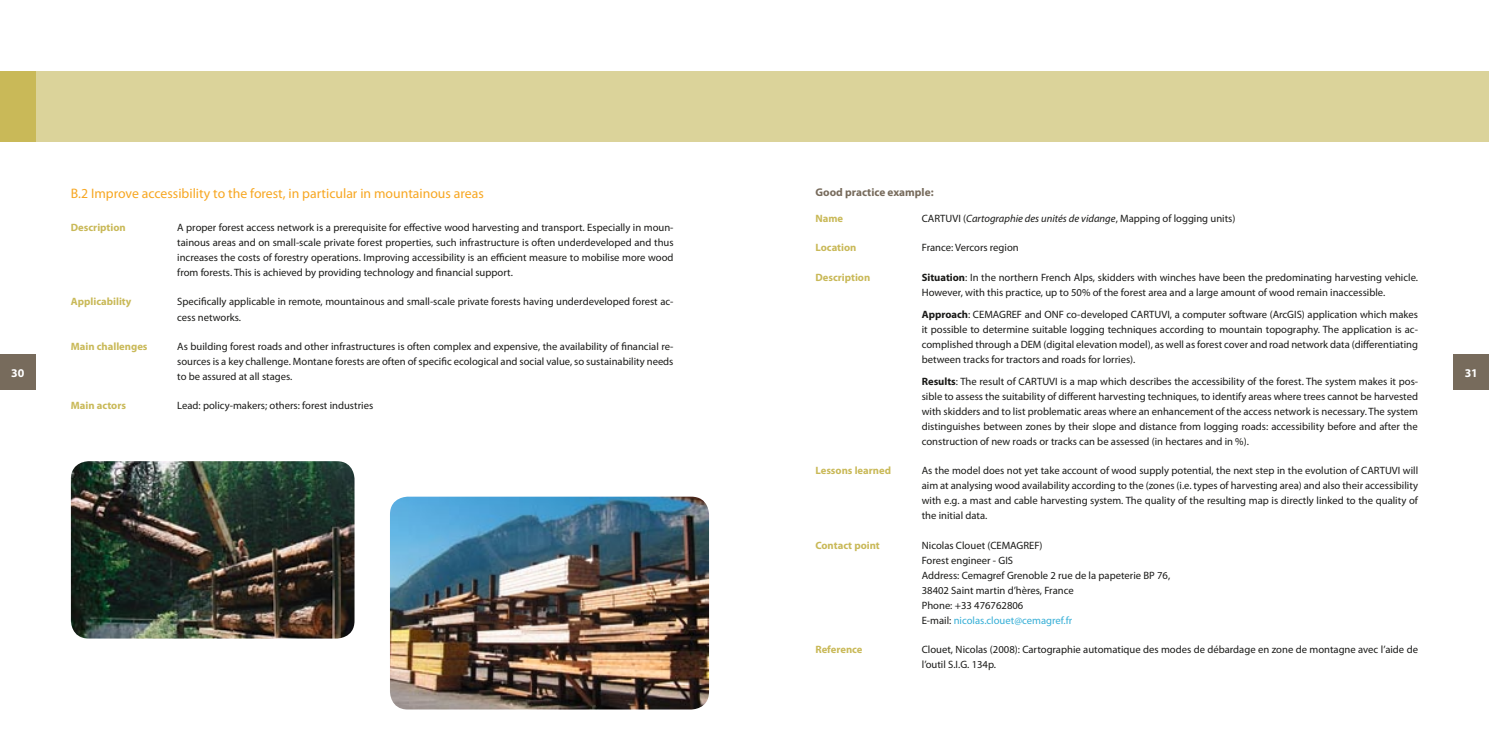
<style>
.page{position:relative;width:1489px;height:745px;background:#fff}
.page>*{position:absolute;margin:0;border:0;box-sizing:border-box;transform-origin:0 0}
.t1{font:13.75px "Myriad Pro";color:#f7a722}
.t2{font:700 11.88px "Myriad Pro";color:#fff}
.t3{font:700 11.25px "Myriad Pro";color:#776b5c}
.t4{font:10.62px/15px "Myriad Pro";color:#1a1a18;text-align:justify}
.t5{font:700 10.62px "Myriad Pro";color:#c9b958}
.s1{font-style:italic}
.s2{font-weight:700}
.s3{color:#34aed6}
</style>
<div class="page">
<div style="left:0;top:354px;width:35px;height:36px;background:#776b5c"></div>
<div style="left:1453px;top:354px;width:35px;height:36px;background:#776b5c"></div>
<div style="left:0;top:71px;width:1488px;height:71px;background:#dbd39a"></div>
<div style="left:0;top:71px;width:35px;height:71px;background:#c9b958"></div>
<img style="left:390px;top:496px;width:319px;height:213px">
<img style="left:71px;top:461px;width:283px;height:177px">
<p class="t1" style="left:71px;top:185px;width:414px">B.2 Improve accessibility to the forest, in particular in mountainous areas</p>
<p class="t5" style="left:71px;top:220px;width:56px">Description</p>
<p class="t4" style="left:177px;top:220px;width:498px">A proper forest access network is a prerequisite for effective wood harvesting and transport. Especially in moun&shy;tainous areas and on small-scale private forest properties, such infrastructure is often underdeveloped and thus increases the costs of forestry operations. Improving accessibility is an efficient measure to mobilise more wood from forests. This is achieved by providing technology and financial support.</p>
<p class="t5" style="left:71px;top:295px;width:62px">Applicability</p>
<p class="t4" style="left:177px;top:294px;width:498px">Specifically applicable in remote, mountainous and small-scale private forests having underdeveloped forest ac&shy;cess networks.</p>
<p class="t5" style="left:71px;top:339px;width:78px">Main challenges</p>
<p class="t4" style="left:177px;top:338px;width:498px">As building forest roads and other infrastructures is often complex and expensive, the availability of financial re&shy;sources is a key challenge. Montane forests are often of specific ecological and social value, so sustainability needs to be assured at all stages.</p>
<p class="t5" style="left:71px;top:398px;width:57px">Main actors</p>
<p class="t4" style="left:177px;top:397px;width:197px">Lead: policy-makers; others: forest industries</p>
<p class="t3" style="left:815px;top:185px;width:120px">Good practice example:</p>
<p class="t5" style="left:815px;top:211px;width:29px">Name</p>
<p class="t4" style="left:921px;top:211px;width:315px">CARTUVI (<span class="s1">Cartographie des unités de vidange</span>, Mapping of logging units)</p>
<p class="t5" style="left:815px;top:241px;width:43px">Location</p>
<p class="t4" style="left:921px;top:240px;width:98px">France: Vercors region</p>
<p class="t5" style="left:815px;top:270px;width:56px">Description</p>
<p class="t4" style="left:921px;top:269px;width:498px"><span class="s2">Situation</span>: In the northern French Alps, skidders with winches have been the predominating harvesting vehicle.<br>However, with this practice, up to 50% of the forest area and a large amount of wood remain inaccessible.</p>
<p class="t4" style="left:921px;top:306px;width:498px"><span class="s2">Approach</span>: CEMAGREF and ONF co-developed CARTUVI, a computer software (ArcGIS) application which makes it possible to determine suitable logging techniques according to mountain topography. The application is ac&shy;complished through a DEM (digital elevation model), as well as forest cover and road network data (differentiating between tracks for tractors and roads for lorries).</p>
<p class="t4" style="left:921px;top:373px;width:498px"><span class="s2">Results</span>: The result of CARTUVI is a map which describes the accessibility of the forest. The system makes it pos&shy;sible to assess the suitability of different harvesting techniques, to identify areas where trees cannot be harvested with skidders and to list problematic areas where an enhancement of the access network is necessary. The system distinguishes between zones by their slope and distance from logging roads: accessibility before and after the construction of new roads or tracks can be assessed (in hectares and in %).</p>
<p class="t5" style="left:815px;top:463px;width:77px">Lessons learned</p>
<p class="t4" style="left:921px;top:463px;width:498px">As the model does not yet take account of wood supply potential, the next step in the evolution of CARTUVI will aim at analysing wood availability according to the (zones (i.e. types of harvesting area) and also their accessibility with e.g. a mast and cable harvesting system. The quality of the resulting map is directly linked to the quality of the initial data.</p>
<p class="t5" style="left:815px;top:538px;width:66px">Contact point</p>
<p class="t4" style="left:921px;top:537px;width:250px;text-align:left">Nicolas Clouet (CEMAGREF)<br>Forest engineer - GIS<br>Address: Cemagref Grenoble 2 rue de la papeterie BP 76, 38402 Saint martin d’hères, France<br>Phone: +33 476762806<br>E-mail: <span class="s3">nicolas.clouet@cemagref.fr</span></p>
<p class="t5" style="left:815px;top:642px;width:49px">Reference</p>
<p class="t4" style="left:921px;top:641px;width:498px">Clouet, Nicolas (2008): Cartographie automatique des modes de débardage en zone de montagne avec l’aide de l’outil S.I.G. 134p.</p>
<p class="t2" style="left:11px;top:365px;width:15px">30</p>
<p class="t2" style="left:1464px;top:365px;width:14px">31</p>
</div>
